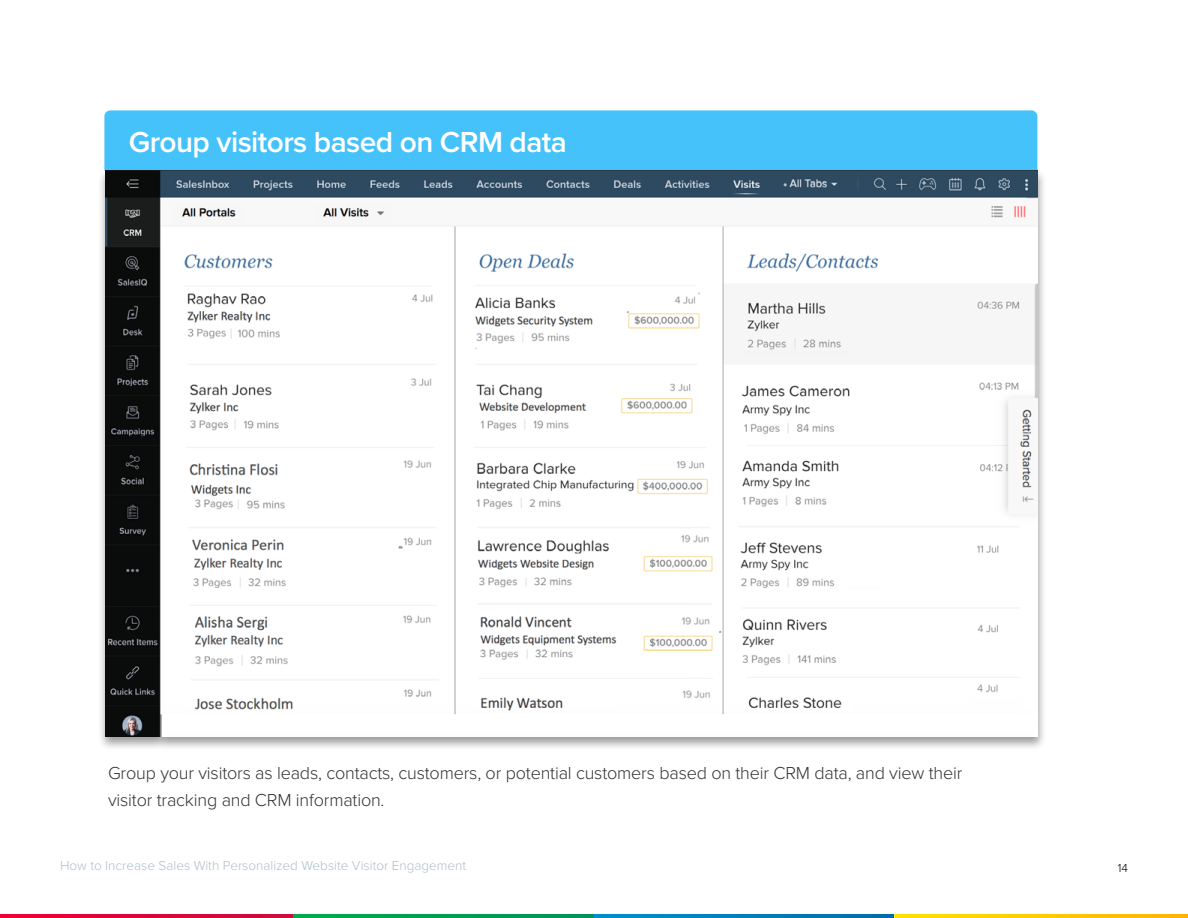
<style>
.page{position:relative;width:1188px;height:918px;background:#fff}
.page>*{position:absolute;margin:0;border:0;box-sizing:border-box;transform-origin:0 0}
.t1{font:600 30px "Proxima Nova";letter-spacing:-.02em;color:#fff}
.t2{font:300 18px/27px "Proxima Nova";letter-spacing:-.01em;color:#333}
.t3{font:300 13.5px "Proxima Nova";color:#acc0c7}
.t4{font:300 12px "Proxima Nova";color:#000}
</style>
<div class="page">
<img style="left:0;top:914px;width:1188px;height:4px">
<div style="left:104px;top:110px;width:933px;height:57px;background:#45c2fa"></div>
<div style="left:97px;top:167px;width:950px;height:584px;background:#000;opacity:.4"></div>
<img style="left:105px;top:170px;width:933px;height:567px">
<h1 class="t1" style="left:129px;top:120px;width:440px">Group visitors based on CRM data</h1>
<p class="t2" style="left:108px;top:759px;width:856px">Group your visitors as leads, contacts, customers, or potential customers based on their CRM data, and view their visitor tracking and CRM information.</p>
<p class="t3" style="left:60px;top:856px;width:408px">How to Increase Sales With Personalized Website Visitor Engagement</p>
<p class="t4" style="left:1118px;top:859px;width:12px">14</p>
</div>
